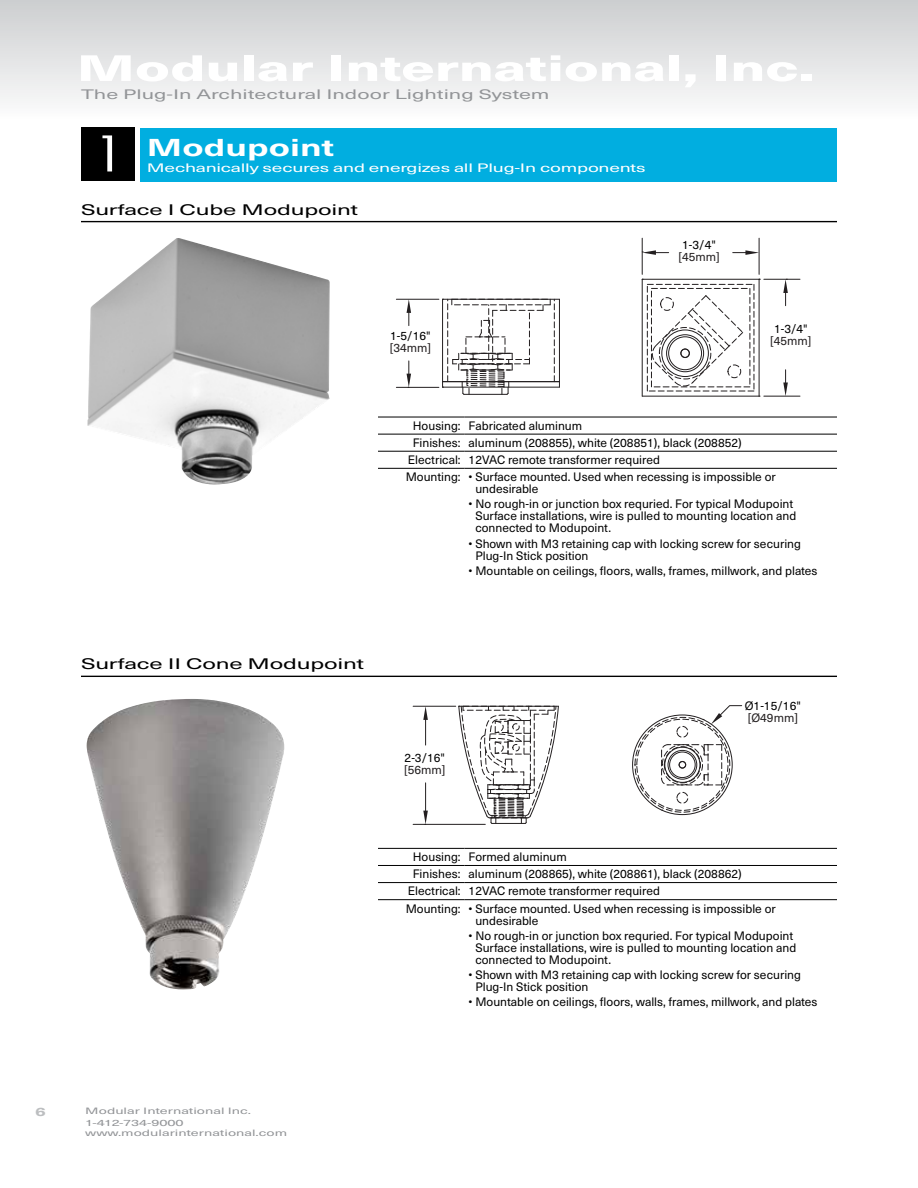
<style>
.page{position:relative;width:918px;height:1188px;background:#fff}
.page>*{position:absolute;margin:0;border:0;box-sizing:border-box;transform-origin:0 0}
.t1{font:54px "Mekanik";color:#fff;scale:1.4 1}
.t2{font:800 36px "Neue Haas Unica W1 G";color:#fff;scale:1.6 1}
.t3{font:700 24px "Neue Haas Unica W1 G";color:#fff;scale:1.5 1}
.t4{font:15px "Neue Haas Unica W1 G";letter-spacing:-.01em;color:#000;scale:1.6 1}
.t5{font:13.5px "Neue Haas Unica W1 G";color:#939598;scale:1.6 1}
.t6{font:12px/12px "Neue Haas Unica W1 G";color:#000}
.t7{font:12px "Neue Haas Unica W1 G";letter-spacing:-.015em;color:#fff;scale:1.6 1}
.t8{font:12px "Neue Haas Unica W1 G";color:#231f20}
.t9{font:700 12px "Neue Haas Unica W1 G";color:#bcbec0;scale:1.5 1}
.t10{font:9px/12px "Neue Haas Unica W1 G";color:#939598;scale:1.6 1}
</style>
<div class="page">
<div style="left:0;top:0;width:918px;height:127px;background:linear-gradient(to bottom,#cccecf,#fff)"></div>
<div style="left:140px;top:128px;width:697px;height:54px;background:#01aee0"></div>
<div style="left:81px;top:127px;width:54px;height:54px;background:#000"></div>
<img style="left:87px;top:238px;width:243px;height:246px">
<img style="left:87px;top:699px;width:197px;height:290px">
<hr style="left:81px;top:221px;width:756px;height:1px;background:#000">
<hr style="left:81px;top:676px;width:756px;height:1px;background:#000">
<hr style="left:378px;top:434px;width:87px;height:1px;background:#000">
<hr style="left:465px;top:434px;width:372px;height:1px;background:#000">
<hr style="left:378px;top:451px;width:87px;height:1px;background:#000">
<hr style="left:465px;top:451px;width:372px;height:1px;background:#000">
<hr style="left:378px;top:468px;width:87px;height:1px;background:#000">
<hr style="left:465px;top:468px;width:372px;height:1px;background:#000">
<hr style="left:378px;top:417px;width:87px;height:1px;background:#000">
<hr style="left:465px;top:417px;width:372px;height:1px;background:#000">
<hr style="left:378px;top:865px;width:87px;height:1px;background:#000">
<hr style="left:465px;top:865px;width:372px;height:1px;background:#000">
<hr style="left:378px;top:882px;width:87px;height:1px;background:#000">
<hr style="left:465px;top:882px;width:372px;height:1px;background:#000">
<hr style="left:378px;top:899px;width:87px;height:1px;background:#000">
<hr style="left:465px;top:899px;width:372px;height:1px;background:#000">
<hr style="left:378px;top:848px;width:87px;height:1px;background:#000">
<hr style="left:465px;top:848px;width:372px;height:1px;background:#000">
<div style="left:677px;top:726px;width:11px;height:11px;border:1px dashed #231f20;border-radius:50%"></div>
<div style="left:677px;top:792px;width:11px;height:11px;border:1px dashed #231f20;border-radius:50%"></div>
<svg style="left:661px;top:744px;width:61px;height:42px"></svg>
<div style="left:662px;top:744px;width:41px;height:41px;border:1px dashed #231f20;border-radius:50%"></div>
<svg style="left:458px;top:706px;width:101px;height:118px"></svg>
<div style="left:668px;top:750px;width:29px;height:29px;border:1px solid #231f20;border-radius:50%"></div>
<div style="left:669px;top:752px;width:26px;height:26px;border:1px solid #231f20;border-radius:50%"></div>
<div style="left:679px;top:761px;width:7px;height:7px;border:1px solid #231f20;border-radius:50%"></div>
<svg style="left:711px;top:705px;width:31px;height:19px"></svg>
<hr style="left:413px;top:706px;width:43px;height:1px;background:#231f20">
<hr style="left:413px;top:824px;width:72px;height:1px;background:#231f20">
<svg style="left:423px;top:783px;width:5px;height:42px"></svg>
<svg style="left:423px;top:706px;width:5px;height:39px"></svg>
<hr style="left:759px;top:238px;width:1px;height:36px;background:#231f20">
<hr style="left:642px;top:238px;width:1px;height:36px;background:#231f20">
<svg style="left:642px;top:279px;width:118px;height:118px"></svg>
<svg style="left:442px;top:299px;width:118px;height:96px"></svg>
<div style="left:666px;top:335px;width:38px;height:37px;border:1px solid #231f20;border-radius:50%"></div>
<div style="left:668px;top:337px;width:34px;height:33px;border:1px solid #231f20;border-radius:50%"></div>
<div style="left:681px;top:349px;width:8px;height:9px;border:1px solid #231f20;border-radius:50%"></div>
<div style="left:681px;top:349px;width:9px;height:9px;border:1px solid #231f20;border-radius:50%"></div>
<svg style="left:642px;top:250px;width:27px;height:5px"></svg>
<svg style="left:733px;top:250px;width:26px;height:5px"></svg>
<hr style="left:764px;top:396px;width:36px;height:1px;background:#231f20">
<hr style="left:764px;top:279px;width:36px;height:1px;background:#231f20">
<svg style="left:783px;top:279px;width:5px;height:27px"></svg>
<svg style="left:783px;top:370px;width:5px;height:26px"></svg>
<hr style="left:396px;top:299px;width:43px;height:1px;background:#231f20">
<hr style="left:396px;top:387px;width:43px;height:1px;background:#231f20">
<svg style="left:407px;top:361px;width:4px;height:27px"></svg>
<svg style="left:407px;top:299px;width:4px;height:27px"></svg>
<h2 class="t2" style="left:77px;top:40px;width:462px">Modular International, Inc.</h2>
<p class="t5" style="left:81px;top:84px;width:294px">The Plug-In Architectural Indoor Lighting System</p>
<h1 class="t1" style="left:101px;top:127px;width:11px">1</h1>
<h3 class="t3" style="left:147px;top:129px;width:126px">Modupoint</h3>
<p class="t7" style="left:147px;top:159px;width:313px">Mechanically secures and energizes all Plug-In components</p>
<p class="t4" style="left:81px;top:198px;width:175px">Surface I Cube Modupoint</p>
<p class="t6" style="left:390px;top:330px;width:42px">1-5/16"</p>
<p class="t8" style="left:390px;top:339px;width:43px">[34mm]</p>
<p class="t6" style="left:682px;top:238px;width:35px">1-3/4"</p>
<p class="t8" style="left:678px;top:248px;width:43px">[45mm]</p>
<p class="t6" style="left:774px;top:322px;width:35px">1-3/4"</p>
<p class="t8" style="left:770px;top:332px;width:43px">[45mm]</p>
<p class="t4" style="left:81px;top:653px;width:179px">Surface II Cone Modupoint</p>
<p class="t6" style="left:413px;top:419px;width:171px">Housing: Fabricated aluminum</p>
<p class="t6" style="left:413px;top:436px;width:331px">Finishes: aluminum (208855), white (208851), black (208852)</p>
<p class="t6" style="left:408px;top:453px;width:254px">Electrical: 12VAC remote transformer required</p>
<p class="t6" style="left:406px;top:470px;width:372px">Mounting: • Surface mounted. Used when recessing is impossible or</p>
<p class="t6" style="left:475px;top:482px;width:65px">undesirable</p>
<p class="t6" style="left:475px;top:497px;width:322px;text-indent:-7px">• No rough-in or junction box requried. For typical Modupoint<br>Surface installations, wire is pulled to mounting location and connected to Modupoint.</p>
<p class="t6" style="left:475px;top:537px;width:327px;text-indent:-7px">• Shown with M3 retaining cap with locking screw for securing<br>Plug-In Stick position</p>
<p class="t6" style="left:469px;top:564px;width:350px">• Mountable on ceilings, floors, walls, frames, millwork, and plates</p>
<p class="t6" style="left:405px;top:751px;width:42px">2-3/16"</p>
<p class="t8" style="left:404px;top:761px;width:43px">[56mm]</p>
<p class="t6" style="left:745px;top:699px;width:58px">Ø1-15/16"</p>
<p class="t8" style="left:748px;top:709px;width:52px">[Ø49mm]</p>
<p class="t6" style="left:413px;top:850px;width:155px">Housing: Formed aluminum</p>
<p class="t6" style="left:413px;top:867px;width:331px">Finishes: aluminum (208865), white (208861), black (208862)</p>
<p class="t6" style="left:408px;top:884px;width:254px">Electrical: 12VAC remote transformer required</p>
<p class="t6" style="left:406px;top:902px;width:372px">Mounting: • Surface mounted. Used when recessing is impossible or</p>
<p class="t6" style="left:475px;top:914px;width:65px">undesirable</p>
<p class="t6" style="left:475px;top:929px;width:322px;text-indent:-7px">• No rough-in or junction box requried. For typical Modupoint<br>Surface installations, wire is pulled to mounting location and connected to Modupoint.</p>
<p class="t6" style="left:475px;top:968px;width:327px;text-indent:-7px">• Shown with M3 retaining cap with locking screw for securing<br>Plug-In Stick position</p>
<p class="t6" style="left:469px;top:995px;width:350px">• Mountable on ceilings, floors, walls, frames, millwork, and plates</p>
<p class="t9" style="left:35px;top:1103px;width:9px">6</p>
<p class="t10" style="left:85px;top:1104px;width:105px">Modular International Inc.<br>1-412-734-9000</p>
<p class="t10" style="left:85px;top:1127px;width:128px">www.modularinternational.com</p>
</div>
